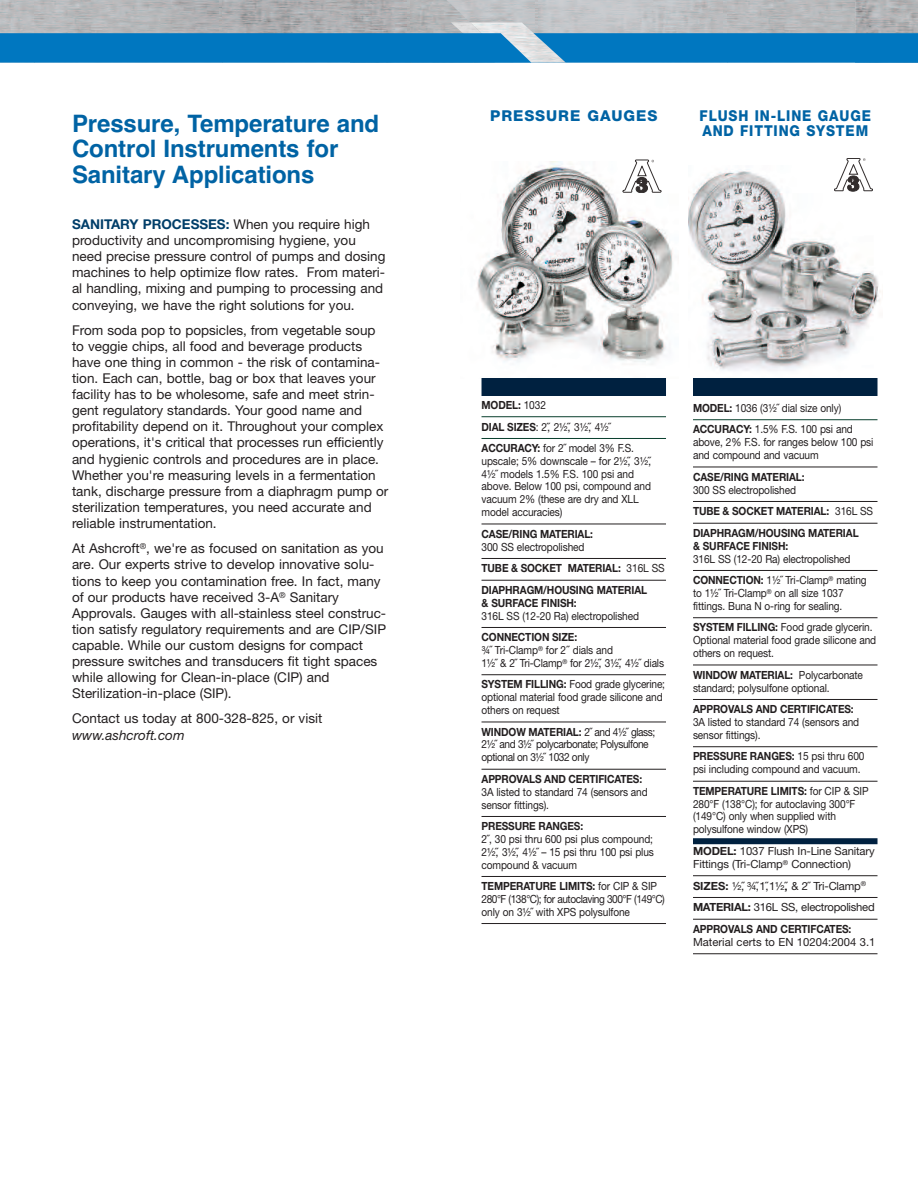
<style>
.page{position:relative;width:918px;height:1188px;background:#fff}
.page>*{position:absolute;margin:0;border:0;box-sizing:border-box;transform-origin:0 0}
.t1{font:700 24px/25.5px "Helvetica";letter-spacing:-.005em;color:#0063a4}
.t2{font:800 15px/15px "Helvetica Neue";letter-spacing:.065em;color:#0063a4;scale:.9 1}
.t3{font:800 15px "Helvetica Neue";letter-spacing:.065em;color:#0063a4}
.t4{font:13.5px/16px "Helvetica Neue";color:#231f20}
.t5{font:italic 13.5px "Helvetica Neue";color:#231f20}
.t6{font:11.25px/12.8px "Helvetica Neue";letter-spacing:-.01em;color:#231f20;scale:.9 1}
.t7{font:700 11.25px/21.8px "Helvetica Neue";letter-spacing:-.01em;color:#231f20;scale:.9 1}
.t8{font:11.25px/21.8px "Helvetica Neue";letter-spacing:-.01em;color:#231f20}
.t9{font:11.25px/12.8px "Helvetica Neue";letter-spacing:-.03em;color:#231f20;scale:.9 1}
.t10{font:11.25px/12.8px "Helvetica Neue";letter-spacing:-.04em;color:#231f20;scale:.9 1}
.s1{font-weight:700;color:#003e69}
.s2{font-weight:700}
.s3{font-weight:400}
</style>
<div class="page">
<svg style="left:0;top:0;width:918px;height:63px;background:#659bbd"></svg>
<img style="left:689px;top:171px;width:192px;height:200px">
<img style="left:477px;top:162px;width:196px;height:200px">
<svg style="left:623px;top:160px;width:38px;height:33px"></svg>
<div style="left:693px;top:378px;width:185px;height:18px;background:#002140"></div>
<hr style="left:693px;top:419px;width:185px;height:1px;background:#083f2c">
<hr style="left:693px;top:467px;width:185px;height:1px;background:#231f20">
<hr style="left:693px;top:501px;width:185px;height:1px;background:#231f20">
<hr style="left:693px;top:523px;width:185px;height:1px;background:#231f20">
<hr style="left:693px;top:570px;width:185px;height:1px;background:#231f20">
<hr style="left:693px;top:617px;width:185px;height:1px;background:#231f20">
<hr style="left:693px;top:665px;width:185px;height:1px;background:#231f20">
<hr style="left:693px;top:699px;width:185px;height:1px;background:#231f20">
<hr style="left:693px;top:746px;width:185px;height:1px;background:#231f20">
<hr style="left:693px;top:781px;width:185px;height:1px;background:#231f20">
<div style="left:693px;top:838px;width:185px;height:6px;background:#002140"></div>
<hr style="left:693px;top:875px;width:185px;height:1px;background:#231f20">
<hr style="left:693px;top:897px;width:185px;height:1px;background:#231f20">
<hr style="left:693px;top:919px;width:185px;height:1px;background:#231f20">
<hr style="left:693px;top:954px;width:185px;height:1px;background:#231f20">
<div style="left:482px;top:378px;width:184px;height:18px;background:#002140"></div>
<hr style="left:482px;top:416px;width:184px;height:1px;background:#083f2c">
<hr style="left:482px;top:438px;width:184px;height:1px;background:#083f2c">
<hr style="left:482px;top:524px;width:184px;height:1px;background:#231f20">
<hr style="left:482px;top:558px;width:184px;height:1px;background:#231f20">
<hr style="left:482px;top:580px;width:184px;height:1px;background:#231f20">
<hr style="left:482px;top:627px;width:184px;height:1px;background:#231f20">
<hr style="left:482px;top:674px;width:184px;height:1px;background:#231f20">
<hr style="left:482px;top:722px;width:184px;height:1px;background:#231f20">
<hr style="left:482px;top:769px;width:184px;height:1px;background:#231f20">
<hr style="left:482px;top:816px;width:184px;height:1px;background:#231f20">
<hr style="left:482px;top:876px;width:184px;height:1px;background:#231f20">
<hr style="left:482px;top:923px;width:184px;height:1px;background:#231f20">
<svg style="left:834px;top:158px;width:39px;height:33px"></svg>
<h1 class="t1" style="left:72px;top:111px;width:309px">Pressure, Temperature and<br>Control Instruments for<br>Sanitary Applications</h1>
<p class="t4" style="left:72px;top:217px;width:315px"><span class="s1">SANITARY PROCESSES:</span> When you require high productivity and uncompromising hygiene, you need precise pressure control of pumps and dosing machines to help optimize flow rates. From materi&shy;al handling, mixing and pumping to processing and conveying, we have the right solutions for you.</p>
<p class="t4" style="left:72px;top:323px;width:318px">From soda pop to popsicles, from vegetable soup to veggie chips, all food and beverage products have one thing in common - the risk of contamina&shy;tion. Each can, bottle, bag or box that leaves your facility has to be wholesome, safe and meet strin&shy;gent regulatory standards. Your good name and profitability depend on it. Throughout your complex operations, it's critical that processes run efficiently and hygienic controls and procedures are in place.<br>Whether you're measuring levels in a fermentation tank, discharge pressure from a diaphragm pump or sterilization temperatures, you need accurate and reliable instrumentation.</p>
<p class="t4" style="left:72px;top:542px;width:316px">At Ashcroft<sup>®</sup>, we're as focused on sanitation as you are. Our experts strive to develop innovative solu&shy;tions to keep you contamination free. In fact, many of our products have received 3-A<sup>®</sup> Sanitary Approvals. Gauges with all-stainless steel construc&shy;tion satisfy regulatory requirements and are CIP/SIP capable. While our custom designs for compact pressure switches and transducers fit tight spaces while allowing for Clean-in-place (CIP) and Sterilization-in-place (SIP).</p>
<p class="t4" style="left:72px;top:712px;width:252px">Contact us today at 800-328-825, or visit</p>
<p class="t5" style="left:72px;top:730px;width:114px">www.ashcroft.com</p>
<p class="t3" style="left:490px;top:111px;width:169px">PRESSURE GAUGES</p>
<p class="t2" style="left:700px;top:110px;width:192px">FLUSH IN-LINE GAUGE<br>AND FITTING SYSTEM</p>
<p class="t6" style="left:482px;top:395px;width:171px;line-height:21.8px"><span class="s2">MODEL:</span> 1032<br><span class="s2">DIAL SIZES</span>: 2˝, 2½˝, 3½˝, 4½˝<br><span class="s2">ACCURACY:</span> for 2˝ model 3% F.S.</p>
<p class="t6" style="left:482px;top:456px;width:190px">upscale; 5% downscale – for 2½˝, 3½˝,<br>4½˝ models 1.5% F.S. 100 psi and above. Below 100 psi, compound and vacuum 2% (these are dry and XLL model accuracies)</p>
<p class="t7" style="left:482px;top:524px;width:126px">CASE/RING MATERIAL:</p>
<p class="t7" style="left:482px;top:537px;width:205px"><span class="s3">300 SS electropolished<br></span>TUBE &amp; SOCKET MATERIAL: <span class="s3">316L SS<br></span>DIAPHRAGM/HOUSING MATERIAL</p>
<p class="t7" style="left:482px;top:593px;width:107px">&amp; SURFACE FINISH:</p>
<p class="t6" style="left:482px;top:610px;width:177px">316L SS (12-20 Ra) electropolished</p>
<p class="t6" style="left:482px;top:632px;width:204px"><span class="s2">CONNECTION SIZE:<br></span>¾˝ Tri-Clamp<sup>®</sup> for 2˝ dials and<br>1½˝ &amp; 2˝ Tri-Clamp<sup>®</sup> for 2½˝, 3½˝, 4½˝ dials</p>
<p class="t6" style="left:482px;top:679px;width:206px"><span class="s2">SYSTEM FILLING:</span> Food grade glycerine; optional material food grade silicone and others on request</p>
<p class="t10" style="left:482px;top:726px;width:195px"><span class="s2">WINDOW MATERIAL:</span> 2˝ and 4½˝ glass;<br>2½˝ and 3½˝ polycarbonate; Polysulfone optional on 3½˝ 1032 only</p>
<p class="t7" style="left:482px;top:769px;width:180px">APPROVALS AND CERTIFICATES:</p>
<p class="t6" style="left:482px;top:786px;width:186px">3A listed to standard 74 (sensors and sensor fittings).</p>
<p class="t7" style="left:482px;top:816px;width:114px">PRESSURE RANGES:</p>
<p class="t6" style="left:482px;top:834px;width:193px;text-align:justify">2˝, 30 psi thru 600 psi plus compound; 2½˝, 3½˝, 4½˝ – 15 psi thru 100 psi plus compound &amp; vacuum</p>
<p class="t9" style="left:482px;top:881px;width:205px"><span class="s2">TEMPERATURE LIMITS:</span> for CIP &amp; SIP<br>280°F (138°C); for autoclaving 300°F (149°C) only on 3½˝ with XPS polysulfone</p>
<p class="t6" style="left:693px;top:398px;width:179px;line-height:21.8px"><span class="s2">MODEL:</span> 1036 (3½˝ dial size only)<br><span class="s2">ACCURACY:</span> 1.5% F.S. 100 psi and</p>
<p class="t6" style="left:693px;top:437px;width:202px">above, 2% F.S. for ranges below 100 psi and compound and vacuum</p>
<p class="t7" style="left:693px;top:467px;width:126px">CASE/RING MATERIAL:</p>
<p class="t7" style="left:693px;top:480px;width:202px"><span class="s3">300 SS electropolished<br></span>TUBE &amp; SOCKET MATERIAL: <span class="s3">316L SS<br></span>DIAPHRAGM/HOUSING MATERIAL</p>
<p class="t7" style="left:693px;top:536px;width:107px">&amp; SURFACE FINISH:</p>
<p class="t6" style="left:693px;top:549px;width:195px;line-height:21.8px">316L SS (12-20 Ra) electropolished<br><span class="s2">CONNECTION:</span> 1½˝ Tri-Clamp<sup>®</sup> mating</p>
<p class="t6" style="left:693px;top:588px;width:169px">to 1½˝ Tri-Clamp<sup>®</sup> on all size 1037 fittings. Buna N o-ring for sealing.</p>
<p class="t6" style="left:693px;top:622px;width:205px"><span class="s2">SYSTEM FILLING:</span> Food grade glycerin.<br>Optional material food grade silicone and others on request.</p>
<p class="t6" style="left:693px;top:669px;width:190px"><span class="s2">WINDOW MATERIAL:</span> Polycarbonate standard; polysulfone optional.</p>
<p class="t7" style="left:693px;top:699px;width:180px">APPROVALS AND CERTIFICATES:</p>
<p class="t6" style="left:693px;top:717px;width:186px">3A listed to standard 74 (sensors and sensor fittings).</p>
<p class="t6" style="left:693px;top:751px;width:192px"><span class="s2">PRESSURE RANGES:</span> 15 psi thru 600 psi including compound and vacuum.</p>
<p class="t6" style="left:693px;top:786px;width:197px"><span class="s2">TEMPERATURE LIMITS:</span> for CIP &amp; SIP<br>280°F (138°C); for autoclaving 300°F (149°C) only when supplied with polysulfone window (XPS)</p>
<p class="t8" style="left:693px;top:846px;width:183px;line-height:12.8px"><span class="s2">MODEL:</span> 1037 Flush In-Line Sanitary<br>Fittings (Tri-Clamp<sup>®</sup> Connection)</p>
<p class="t8" style="left:693px;top:876px;width:183px"><span class="s2">SIZES:</span> ½,˝ ¾˝,1˝,1½,˝ &amp; 2˝ Tri-Clamp<sup>®<br></sup><span class="s2">MATERIAL:</span> 316L SS, electropolished<br><span class="s2">APPROVALS AND CERTIFCATES:</span></p>
<p class="t8" style="left:693px;top:932px;width:184px">Material certs to EN 10204:2004 3.1</p>
</div>
